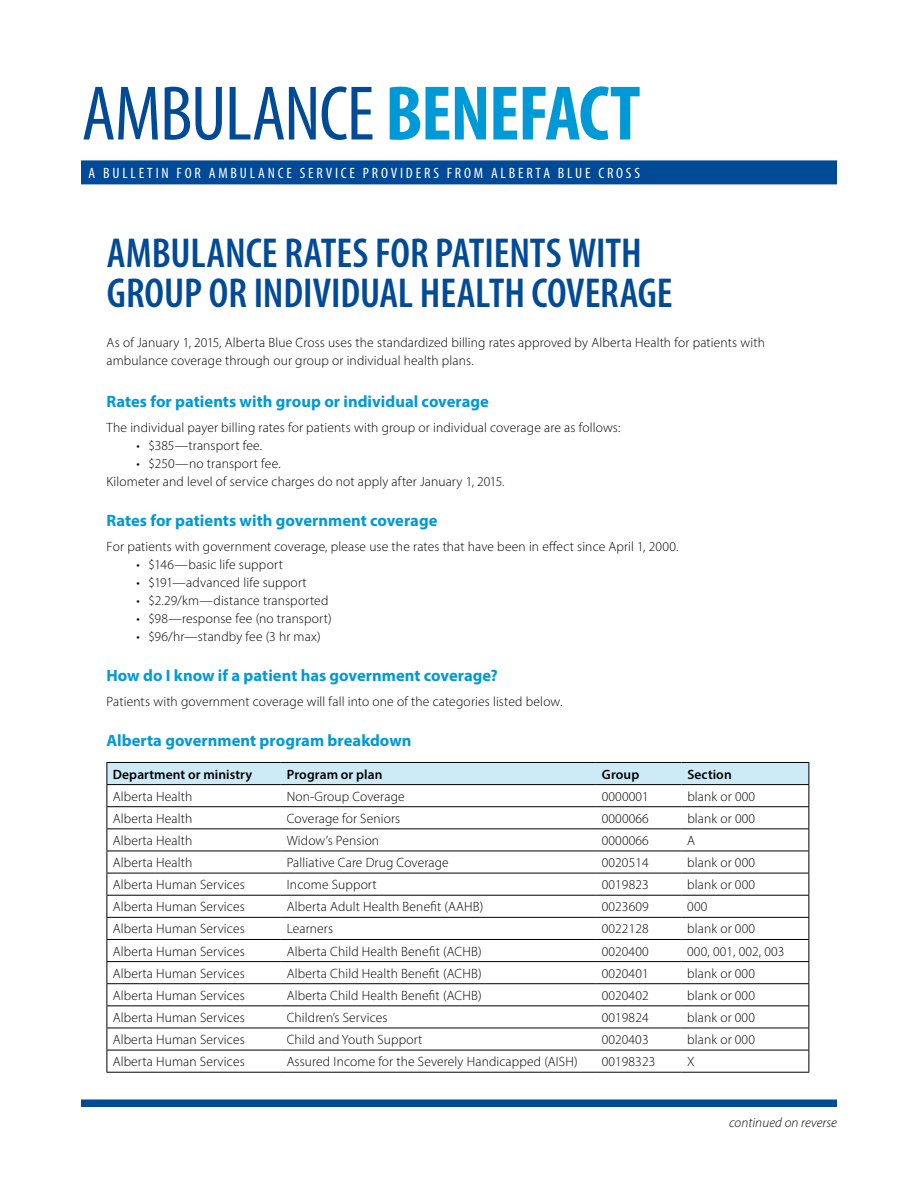
<style>
.page{position:relative;width:918px;height:1188px;background:#fff}
.page>*{position:absolute;margin:0;border:0;box-sizing:border-box;transform-origin:0 0}
.t1{font:condensed 78px "Myriad Pro";letter-spacing:-.02em;color:#004a98}
.t2{font:600 condensed 42px/40.5px "Myriad Pro";letter-spacing:-.005em;color:#004a98}
.t3{font:700 16.5px "Myriad Pro";color:#0099d8}
.t4{font:condensed 15px "Myriad Pro";letter-spacing:.18em;color:#fff;scale:1.04 1}
.t5{font:300 13.5px/18px "Myriad Pro";letter-spacing:.01em;color:#000}
.t6{font:600 13.5px "Myriad Pro";letter-spacing:.005em;color:#000}
.t7{font:italic 300 13.5px "Myriad Pro";letter-spacing:.005em;color:#000}
.s1{font-weight:700;color:#0099d8}
</style>
<div class="page">
<div style="left:81px;top:160px;width:756px;height:24px;background:#004a98"></div>
<svg style="left:106px;top:762px;width:703px;height:310px"></svg>
<hr style="left:106px;top:1072px;width:175px;height:1px;background:#000">
<hr style="left:281px;top:1072px;width:315px;height:1px;background:#000">
<hr style="left:596px;top:1072px;width:85px;height:1px;background:#000">
<hr style="left:681px;top:1072px;width:128px;height:1px;background:#000">
<div style="left:81px;top:1100px;width:756px;height:7px;background:#004a98"></div>
<h1 class="t1" style="left:82px;top:67px;width:560px">AMBULANCE <span class="s1">BENEFACT</span></h1>
<p class="t4" style="left:89px;top:164px;width:532px">A BULLETIN FOR AMBULANCE SERVICE PROVIDERS FROM ALBERTA BLUE CROSS</p>
<h2 class="t2" style="left:107px;top:232px;width:567px">AMBULANCE RATES FOR PATIENTS WITH<br>GROUP OR INDIVIDUAL HEALTH COVERAGE</h2>
<p class="t5" style="left:106px;top:334px;width:660px">As of January 1, 2015, Alberta Blue Cross uses the standardized billing rates approved by Alberta Health for patients with ambulance coverage through our group or individual health plans.</p>
<p class="t3" style="left:106px;top:391px;width:384px">Rates for patients with group or individual coverage</p>
<p class="t5" style="left:106px;top:418px;width:515px">The individual payer billing rates for patients with group or individual coverage are as follows:</p>
<p class="t5" style="left:136px;top:436px;width:127px">• $385—transport fee.</p>
<p class="t5" style="left:106px;top:454px;width:400px;text-indent:30px">• $250—no transport fee.<br>Kilometer and level of service charges do not apply after January 1, 2015.</p>
<p class="t3" style="left:106px;top:510px;width:332px">Rates for patients with government coverage</p>
<p class="t5" style="left:106px;top:537px;width:573px">For patients with government coverage, please use the rates that have been in effect since April 1, 2000.</p>
<p class="t5" style="left:136px;top:555px;width:148px">• $146—basic life support</p>
<p class="t5" style="left:136px;top:573px;width:172px">• $191—advanced life support</p>
<p class="t5" style="left:136px;top:591px;width:193px">• $2.29/km—distance transported</p>
<p class="t5" style="left:136px;top:609px;width:197px">• $98—response fee (no transport)</p>
<p class="t5" style="left:136px;top:627px;width:186px">• $96/hr—standby fee (3 hr max)</p>
<p class="t3" style="left:106px;top:664px;width:393px">How do I know if a patient has government coverage?</p>
<p class="t5" style="left:106px;top:692px;width:457px">Patients with government coverage will fall into one of the categories listed below.</p>
<p class="t3" style="left:106px;top:729px;width:307px">Alberta government program breakdown</p>
<p class="t6" style="left:113px;top:765px;width:141px">Department or ministry</p>
<p class="t6" style="left:287px;top:765px;width:97px">Program or plan</p>
<p class="t6" style="left:602px;top:765px;width:39px">Group</p>
<p class="t6" style="left:687px;top:765px;width:46px">Section</p>
<p class="t5" style="left:113px;top:787px;width:81px">Alberta Health</p>
<p class="t5" style="left:287px;top:787px;width:119px">Non-Group Coverage</p>
<p class="t5" style="left:602px;top:787px;width:48px">0000001</p>
<p class="t5" style="left:687px;top:787px;width:69px">blank or 000</p>
<p class="t5" style="left:113px;top:809px;width:81px">Alberta Health</p>
<p class="t5" style="left:287px;top:809px;width:115px">Coverage for Seniors</p>
<p class="t5" style="left:602px;top:809px;width:48px">0000066</p>
<p class="t5" style="left:687px;top:809px;width:69px">blank or 000</p>
<p class="t5" style="left:113px;top:831px;width:81px">Alberta Health</p>
<p class="t5" style="left:287px;top:831px;width:94px">Widow’s Pension</p>
<p class="t5" style="left:602px;top:831px;width:48px">0000066</p>
<p class="t5" style="left:687px;top:831px;width:9px">A</p>
<p class="t5" style="left:113px;top:853px;width:81px">Alberta Health</p>
<p class="t5" style="left:287px;top:853px;width:164px">Palliative Care Drug Coverage</p>
<p class="t5" style="left:602px;top:853px;width:48px">0020514</p>
<p class="t5" style="left:687px;top:853px;width:69px">blank or 000</p>
<p class="t5" style="left:113px;top:876px;width:134px">Alberta Human Services</p>
<p class="t5" style="left:287px;top:876px;width:91px">Income Support</p>
<p class="t5" style="left:602px;top:876px;width:48px">0019823</p>
<p class="t5" style="left:687px;top:876px;width:69px">blank or 000</p>
<p class="t5" style="left:113px;top:898px;width:134px">Alberta Human Services</p>
<p class="t5" style="left:287px;top:898px;width:198px">Alberta Adult Health Benefit (AAHB)</p>
<p class="t5" style="left:602px;top:898px;width:48px">0023609</p>
<p class="t5" style="left:687px;top:898px;width:22px">000</p>
<p class="t5" style="left:113px;top:920px;width:134px">Alberta Human Services</p>
<p class="t5" style="left:287px;top:920px;width:48px">Learners</p>
<p class="t5" style="left:602px;top:920px;width:48px">0022128</p>
<p class="t5" style="left:687px;top:920px;width:69px">blank or 000</p>
<p class="t5" style="left:113px;top:942px;width:134px">Alberta Human Services</p>
<p class="t5" style="left:287px;top:942px;width:196px">Alberta Child Health Benefit (ACHB)</p>
<p class="t5" style="left:602px;top:942px;width:48px">0020400</p>
<p class="t5" style="left:687px;top:942px;width:99px">000, 001, 002, 003</p>
<p class="t5" style="left:113px;top:964px;width:134px">Alberta Human Services</p>
<p class="t5" style="left:287px;top:964px;width:196px">Alberta Child Health Benefit (ACHB)</p>
<p class="t5" style="left:602px;top:964px;width:48px">0020401</p>
<p class="t5" style="left:687px;top:964px;width:69px">blank or 000</p>
<p class="t5" style="left:113px;top:986px;width:134px">Alberta Human Services</p>
<p class="t5" style="left:287px;top:986px;width:196px">Alberta Child Health Benefit (ACHB)</p>
<p class="t5" style="left:602px;top:986px;width:48px">0020402</p>
<p class="t5" style="left:687px;top:986px;width:69px">blank or 000</p>
<p class="t5" style="left:113px;top:1008px;width:134px">Alberta Human Services</p>
<p class="t5" style="left:287px;top:1008px;width:102px">Children’s Services</p>
<p class="t5" style="left:602px;top:1008px;width:48px">0019824</p>
<p class="t5" style="left:687px;top:1008px;width:69px">blank or 000</p>
<p class="t5" style="left:113px;top:1030px;width:134px">Alberta Human Services</p>
<p class="t5" style="left:287px;top:1030px;width:137px">Child and Youth Support</p>
<p class="t5" style="left:602px;top:1030px;width:48px">0020403</p>
<p class="t5" style="left:687px;top:1030px;width:69px">blank or 000</p>
<p class="t5" style="left:113px;top:1053px;width:134px">Alberta Human Services</p>
<p class="t5" style="left:287px;top:1053px;width:292px">Assured Income for the Severely Handicapped (AISH)</p>
<p class="t5" style="left:602px;top:1053px;width:55px">00198323</p>
<p class="t5" style="left:687px;top:1053px;width:9px">X</p>
<p class="t7" style="left:729px;top:1114px;width:109px">continued on reverse</p>
</div>
